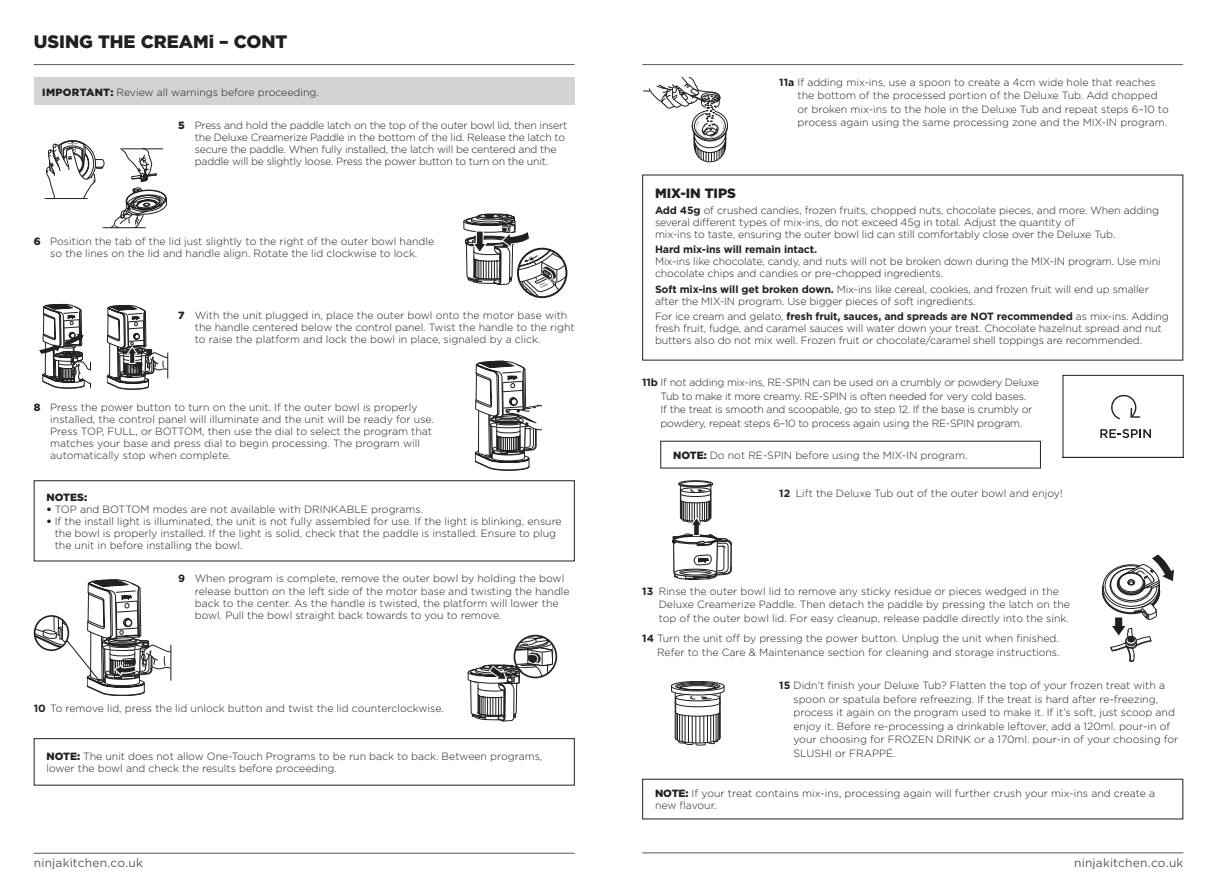
<style>
.page{position:relative;width:1217px;height:893px;background:#fff}
.page>*{position:absolute;margin:0;border:0;box-sizing:border-box;transform-origin:0 0}
.t1{font:900 18px "Gotham";color:#231f20}
.t2{font:900 13.5px "Gotham";color:#231f20}
.t3{font:12px "Gotham";letter-spacing:.015em;color:#58595b}
.t4{font:300 10.5px/12px "Gotham";color:#231f20}
.t5{font:300 10.5px/12px "Gotham";letter-spacing:-.02em;color:#231f20}
.t6{font:700 10.5px "Gotham";letter-spacing:-.01em;color:#231f20}
.t7{font:900 10.5px "Gotham";color:#231f20}
.s1{font-weight:900}
.s2{font-weight:700}
</style>
<div class="page">
<hr style="left:34px;top:64px;width:540px;height:1px;background:#58595b">
<hr style="left:642px;top:64px;width:540px;height:1px;background:#58595b">
<hr style="left:642px;top:852px;width:541px;height:1px;background:#58595b">
<hr style="left:34px;top:853px;width:540px;height:1px;background:#58595b">
<svg style="left:475px;top:361px;width:66px;height:109px"></svg>
<svg style="left:46px;top:140px;width:58px;height:58px"></svg>
<svg style="left:111px;top:149px;width:56px;height:78px"></svg>
<div style="left:34px;top:480px;width:540px;height:81px;border:1px solid #231f20"></div>
<svg style="left:463px;top:214px;width:103px;height:83px"></svg>
<svg style="left:107px;top:305px;width:61px;height:84px"></svg>
<hr style="left:45px;top:198px;width:43px;height:1px;background:#231f20">
<hr style="left:120px;top:149px;width:43px;height:1px;background:#231f20">
<hr style="left:103px;top:227px;width:43px;height:1px;background:#231f20">
<svg style="left:1101px;top:554px;width:72px;height:107px"></svg>
<svg style="left:643px;top:77px;width:84px;height:85px"></svg>
<svg style="left:1100px;top:394px;width:51px;height:44px"></svg>
<div style="left:1062px;top:375px;width:121px;height:83px;border:1px solid #231f20"></div>
<div style="left:34px;top:615px;width:35px;height:36px;border:2px solid #231f20;border-radius:50%"></div>
<svg style="left:35px;top:579px;width:135px;height:117px"></svg>
<div style="left:513px;top:635px;width:44px;height:43px;border:2px solid #231f20;border-radius:50%"></div>
<svg style="left:468px;top:636px;width:85px;height:85px"></svg>
<div style="left:34px;top:738px;width:540px;height:47px;border:1px solid #231f20"></div>
<svg style="left:671px;top:681px;width:53px;height:64px"></svg>
<div style="left:34px;top:78px;width:540px;height:27px;background:#d1d3d4"></div>
<svg style="left:39px;top:304px;width:52px;height:84px"></svg>
<hr style="left:170px;top:645px;width:1px;height:36px;background:#231f20">
<svg style="left:672px;top:481px;width:59px;height:99px"></svg>
<h1 class="t1" style="left:34px;top:29px;width:255px">USING THE CREAMi – CONT</h1>
<p class="t4" style="left:42px;top:86px;width:278px"><span class="s1">IMPORTANT:</span> Review all warnings before proceeding.</p>
<p class="t5" style="left:195px;top:119px;width:374px;text-indent:-16px"><span class="s1">5</span> Press and hold the paddle latch on the top of the outer bowl lid, then insert the Deluxe Creamerize Paddle in the bottom of the lid. Release the latch to secure the paddle. When fully installed, the latch will be centered and the paddle will be slightly loose. Press the power button to turn on the unit.</p>
<p class="t4" style="left:34px;top:235px;width:402px;text-align:center"><span class="s1">6</span> Position the tab of the lid just slightly to the right of the outer bowl handle so the lines on the lid and handle align. Rotate the lid clockwise to lock.</p>
<p class="t4" style="left:195px;top:309px;width:381px;text-indent:-16px"><span class="s1">7</span> With the unit plugged in, place the outer bowl onto the motor base with the handle centered below the control panel. Twist the handle to the right to raise the platform and lock the bowl in place, signaled by a click.</p>
<p class="t4" style="left:50px;top:401px;width:385px;text-indent:-16px"><span class="s1">8</span> Press the power button to turn on the unit. If the outer bowl is properly installed, the control panel will illuminate and the unit will be ready for use.<br>Press TOP, FULL, or BOTTOM, then use the dial to select the program that matches your base and press dial to begin processing. The program will automatically stop when complete.</p>
<p class="t7" style="left:46px;top:490px;width:42px">NOTES:</p>
<p class="t4" style="left:46px;top:503px;width:378px"><span class="s1">•</span> TOP and BOTTOM modes are not available with DRINKABLE programs.</p>
<p class="t4" style="left:55px;top:515px;width:508px;text-indent:-8px"><span class="s1">•</span> If the install light is illuminated, the unit is not fully assembled for use. If the light is blinking, ensure the bowl is properly installed. If the light is solid, check that the paddle is installed. Ensure to plug the unit in before installing the bowl.</p>
<p class="t4" style="left:195px;top:572px;width:376px;text-indent:-16px"><span class="s2">9</span> When program is complete, remove the outer bowl by holding the bowl release button on the left side of the motor base and twisting the handle back to the center. As the handle is twisted, the platform will lower the bowl. Pull the bowl straight back towards to you to remove.</p>
<p class="t4" style="left:34px;top:702px;width:411px"><span class="s2">10</span> To remove lid, press the lid unlock button and twist the lid counterclockwise.</p>
<p class="t4" style="left:46px;top:750px;width:497px"><span class="s1">NOTE:</span> The unit does not allow One-Touch Programs to be run back to back. Between programs, lower the bowl and check the results before proceeding.</p>
<p class="t4" style="left:797px;top:75px;width:372px;line-height:13.5px;text-indent:-18px"><span class="s2">11a</span> If adding mix-ins, use a spoon to create a 4cm wide hole that reaches the bottom of the processed portion of the Deluxe Tub. Add chopped or broken mix-ins to the hole in the Deluxe Tub and repeat steps 6–10 to process again using the same processing zone and the MIX-IN program.</p>
<p class="t2" style="left:655px;top:184px;width:82px">MIX-IN TIPS</p>
<p class="t4" style="left:655px;top:204px;width:505px"><span class="s2">Add 45g</span> of crushed candies, frozen fruits, chopped nuts, chocolate pieces, and more. When adding several different types of mix-ins, do not exceed 45g in total. Adjust the quantity of<br>mix-ins to taste, ensuring the outer bowl lid can still comfortably close over the Deluxe Tub.</p>
<p class="t6" style="left:655px;top:243px;width:163px">Hard mix-ins will remain intact.</p>
<p class="t4" style="left:655px;top:255px;width:507px">Mix-ins like chocolate, candy, and nuts will not be broken down during the MIX-IN program. Use mini chocolate chips and candies or pre-chopped ingredients.</p>
<p class="t4" style="left:655px;top:283px;width:495px"><span class="s2">Soft mix-ins will get broken down.</span> Mix-ins like cereal, cookies, and frozen fruit will end up smaller after the MIX-IN program. Use bigger pieces of soft ingredients.</p>
<p class="t4" style="left:655px;top:310px;width:515px">For ice cream and gelato, <span class="s2">fresh fruit, sauces, and spreads are NOT recommended</span> as mix-ins. Adding fresh fruit, fudge, and caramel sauces will water down your treat. Chocolate hazelnut spread and nut butters also do not mix well. Frozen fruit or chocolate/caramel shell toppings are recommended.</p>
<p class="t5" style="left:660px;top:376px;width:380px;line-height:13.5px;text-indent:-18px"><span class="s2">11b</span> If not adding mix-ins, RE-SPIN can be used on a crumbly or powdery Deluxe Tub to make it more creamy. RE-SPIN is often needed for very cold bases.<br>If the treat is smooth and scoopable, go to step 12. If the base is crumbly or powdery, repeat steps 6–10 to process again using the RE-SPIN program.</p>
<p class="t4" style="left:673px;top:449px;width:296px"><span class="s1">NOTE:</span> Do not RE-SPIN before using the MIX-IN program.</p>
<p class="t4" style="left:779px;top:487px;width:285px"><span class="s2">12</span> Lift the Deluxe Tub out of the outer bowl and enjoy!</p>
<p class="t4" style="left:658px;top:584px;width:412px;line-height:13.5px;text-indent:-16px"><span class="s2">13</span> Rinse the outer bowl lid to remove any sticky residue or pieces wedged in the<br>Deluxe Creamerize Paddle. Then detach the paddle by pressing the latch on the top of the outer bowl lid. For easy cleanup, release paddle directly into the sink.</p>
<p class="t4" style="left:642px;top:631px;width:419px;line-height:13.5px;text-align:right"><span class="s2">14</span> Turn the unit off by pressing the power button. Unplug the unit when finished.<br>Refer to the Care &amp; Maintenance section for cleaning and storage instructions.</p>
<p class="t4" style="left:793px;top:678px;width:386px;line-height:13.5px;text-indent:-14px"><span class="s2">15</span> Didn’t finish your Deluxe Tub? Flatten the top of your frozen treat with a spoon or spatula before refreezing. If the treat is hard after re-freezing, process it again on the program used to make it. If it’s soft, just scoop and enjoy it. Before re-processing a drinkable leftover, add a 120ml. pour-in of your choosing for FROZEN DRINK or a 170ml. pour-in of your choosing for SLUSHI or FRAPPÉ.</p>
<p class="t4" style="left:655px;top:787px;width:501px"><span class="s1">NOTE:</span> If your treat contains mix-ins, processing again will further crush your mix-ins and create a new flavour.</p>
<p class="t3" style="left:34px;top:855px;width:111px">ninjakitchen.co.uk</p>
<p class="t3" style="left:1073px;top:855px;width:111px">ninjakitchen.co.uk</p>
</div>
